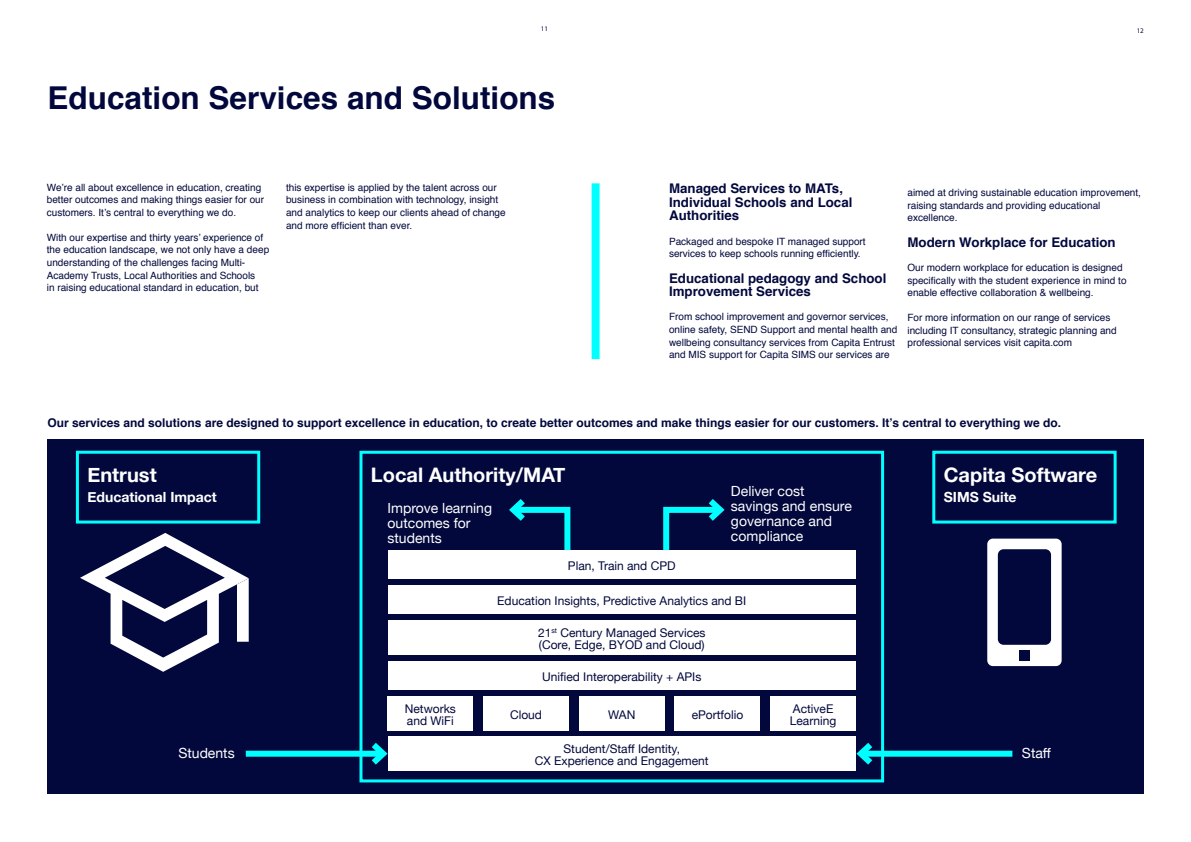
<style>
.page{position:relative;width:1191px;height:842px;background:#fff}
.page>*{position:absolute;margin:0;border:0;box-sizing:border-box;transform-origin:0 0}
.Paragraph_Style2{font:700 31.5px "Helvetica";color:#02083c}
.t1{font:700 20px "Helvetica Neue";color:#fff}
.t2{font:14px/15px "Helvetica Neue";color:#fff}
.t3{font:700 14px "Helvetica Neue";color:#fff}
.Paragraph_Style2-2{font:700 13.3px/13.3px "Helvetica";color:#02083c}
.t4{font:12px/12px "Helvetica Neue";color:#02083c}
.Paragraph_Style2-3{font:700 12px "Helvetica";color:#02083c}
.Paragraph_Style2-4{font:10px/12.6px "Helvetica";color:#02083c}
.Paragraph_Style2-5{font:7px "Myriad Pro";color:#02083c}
</style>
<div class="page">
<div style="left:47px;top:439px;width:1096px;height:355px;background:#02083c"></div>
<svg style="left:987px;top:539px;width:74px;height:127px"></svg>
<div style="left:1019px;top:650px;width:10px;height:11px;background:#02083c"></div>
<svg style="left:80px;top:533px;width:169px;height:139px"></svg>
<div style="left:388px;top:550px;width:467px;height:28px;background:#fff"></div>
<div style="left:388px;top:585px;width:467px;height:29px;background:#fff"></div>
<div style="left:388px;top:661px;width:467px;height:28px;background:#fff"></div>
<div style="left:388px;top:696px;width:85px;height:34px;background:#fff"></div>
<div style="left:483px;top:696px;width:85px;height:34px;background:#fff"></div>
<div style="left:579px;top:696px;width:85px;height:34px;background:#fff"></div>
<div style="left:770px;top:696px;width:85px;height:34px;background:#fff"></div>
<div style="left:675px;top:696px;width:85px;height:34px;background:#fff"></div>
<div style="left:388px;top:620px;width:467px;height:34px;background:#fff"></div>
<div style="left:388px;top:737px;width:467px;height:34px;background:#fff"></div>
<div style="left:591px;top:183px;width:8px;height:176px;background:#0ff"></div>
<div style="left:359px;top:451px;width:525px;height:331px;border:3px solid #0ff"></div>
<div style="left:76px;top:451px;width:184px;height:72px;border:3px solid #0ff"></div>
<div style="left:932px;top:451px;width:184px;height:72px;border:3px solid #0ff"></div>
<div style="left:246px;top:751px;width:137px;height:6px;background:#0ff"></div>
<svg style="left:365px;top:736px;width:27px;height:29px"></svg>
<svg style="left:509px;top:499px;width:62px;height:51px"></svg>
<svg style="left:663px;top:499px;width:62px;height:51px"></svg>
<div style="left:861px;top:751px;width:151px;height:6px;background:#0ff"></div>
<svg style="left:852px;top:736px;width:26px;height:35px"></svg>
<p class="Paragraph_Style2-5" style="left:541px;top:25px;width:9px">11</p>
<p class="Paragraph_Style2-5" style="left:1136px;top:26px;width:9px">12</p>
<p class="Paragraph_Style2" style="left:48px;top:73px;width:509px">Education Services and Solutions</p>
<p class="Paragraph_Style2-4" style="left:47px;top:181px;width:219px">We’re all about excellence in education, creating better outcomes and making things easier for our customers. It’s central to everything we do.</p>
<p class="Paragraph_Style2-4" style="left:47px;top:231px;width:224px">With our expertise and thirty years’ experience of the education landscape, we not only have a deep understanding of the challenges facing Multi-Academy Trusts, Local Authorities and Schools<br>in raising educational standard in education, but</p>
<p class="Paragraph_Style2-4" style="left:286px;top:181px;width:221px">this expertise is applied by the talent across our business in combination with technology, insight and analytics to keep our clients ahead of change and more efficient than ever.</p>
<p class="Paragraph_Style2-2" style="left:669px;top:182px;width:185px">Managed Services to MATs,<br>Individual Schools and Local<br>Authorities</p>
<p class="Paragraph_Style2-4" style="left:669px;top:235px;width:198px">Packaged and bespoke IT managed support services to keep schools running efficiently.</p>
<p class="Paragraph_Style2-2" style="left:669px;top:271px;width:219px">Educational pedagogy and School<br>Improvement Services</p>
<p class="Paragraph_Style2-4" style="left:669px;top:311px;width:230px">From school improvement and governor services, online safety, SEND Support and mental health and wellbeing consultancy services from Capita Entrust and MIS support for Capita SIMS our services are</p>
<p class="Paragraph_Style2-4" style="left:907px;top:186px;width:235px">aimed at driving sustainable education improvement, raising standards and providing educational excellence.</p>
<p class="Paragraph_Style2-2" style="left:907px;top:235px;width:210px">Modern Workplace for Education</p>
<p class="Paragraph_Style2-4" style="left:907px;top:262px;width:220px">Our modern workplace for education is designed specifically with the student experience in mind to enable effective collaboration &amp; wellbeing.</p>
<p class="Paragraph_Style2-4" style="left:907px;top:312px;width:211px">For more information on our range of services including IT consultancy, strategic planning and professional services visit capita.com</p>
<p class="Paragraph_Style2-3" style="left:48px;top:413px;width:1015px">Our services and solutions are designed to support excellence in education, to create better outcomes and make things easier for our customers. It’s central to everything we do.</p>
<p class="t1" style="left:87px;top:459px;width:71px">Entrust</p>
<p class="t1" style="left:371px;top:459px;width:196px">Local Authority/MAT</p>
<p class="t3" style="left:87px;top:486px;width:131px">Educational Impact</p>
<p class="t2" style="left:387px;top:502px;width:106px">Improve learning outcomes for students</p>
<p class="t2" style="left:731px;top:484px;width:122px">Deliver cost savings and ensure governance and compliance</p>
<p class="t4" style="left:568px;top:560px;width:109px">Plan, Train and CPD</p>
<p class="t4" style="left:497px;top:596px;width:250px">Education Insights, Predictive Analytics and BI</p>
<p class="t4" style="left:538px;top:627px;width:169px">21<sup>st</sup> Century Managed Services (Core, Edge, BYOD and Cloud)</p>
<p class="t4" style="left:542px;top:671px;width:161px">Unified Interoperability + APIs</p>
<p class="t2" style="left:178px;top:746px;width:58px">Students</p>
<p class="t4" style="left:405px;top:703px;width:53px">Networks and WiFi</p>
<p class="t4" style="left:510px;top:709px;width:34px">Cloud</p>
<p class="t4" style="left:608px;top:709px;width:29px">WAN</p>
<p class="t4" style="left:790px;top:703px;width:48px">ActiveE<br>Learning</p>
<p class="t4" style="left:691px;top:709px;width:53px">ePortfolio</p>
<p class="t4" style="left:535px;top:744px;width:175px;text-align:center">Student/Staff Identity,<br>CX Experience and Engagement</p>
<p class="t1" style="left:943px;top:459px;width:155px">Capita Software</p>
<p class="t3" style="left:943px;top:486px;width:74px">SIMS Suite</p>
<p class="t2" style="left:1022px;top:746px;width:31px">Staff</p>
</div>
